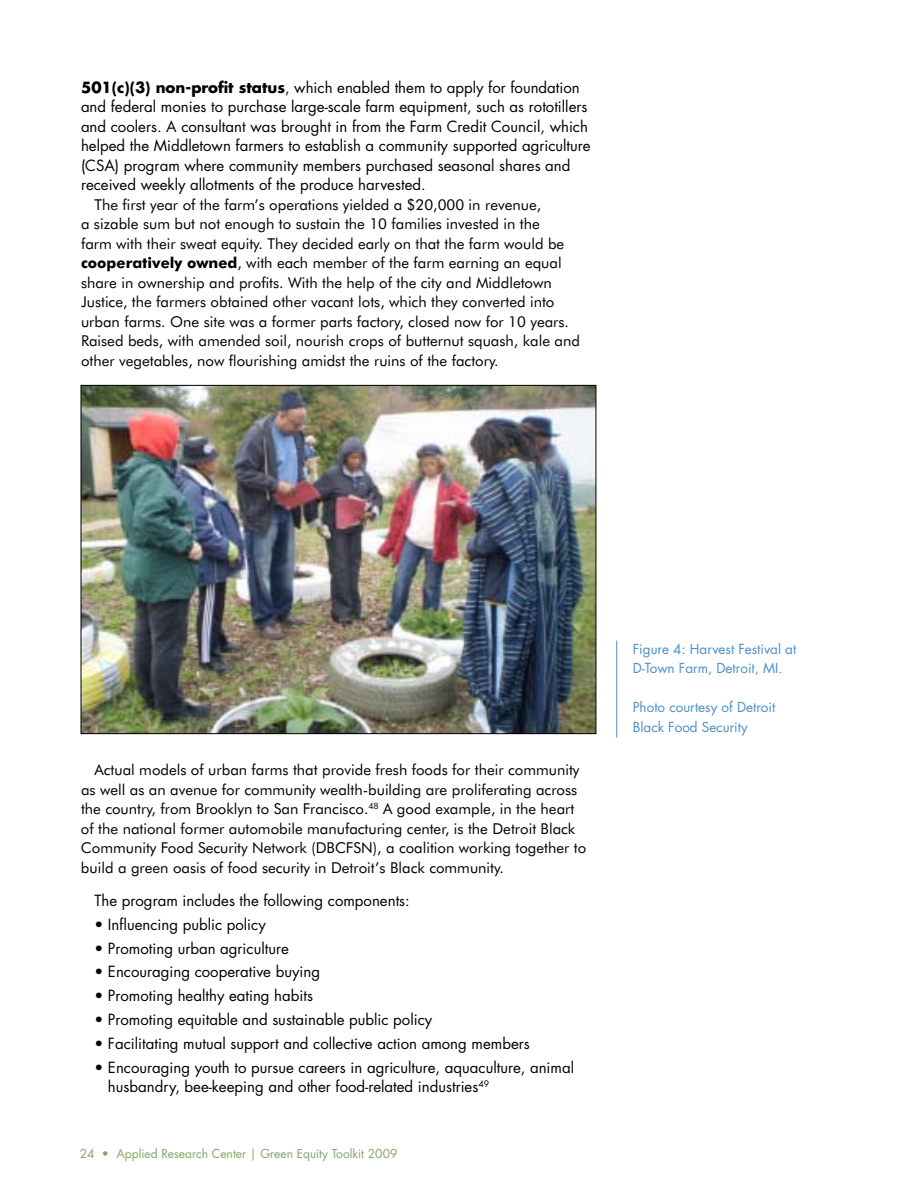
<style>
.page{position:relative;width:918px;height:1188px;background:#fff}
.page>*{position:absolute;margin:0;border:0;box-sizing:border-box;transform-origin:0 0}
.t1{font:15px/19.5px "Futura BT";color:#000}
.t2{font:15px/19.5px "Futura";color:#000}
.t3{font:13.5px/19.5px "Futura";color:#4b8fcc}
.t4{font:12px "Futura";color:#80a665}
.s1{font-weight:700}
</style>
<div class="page">
<img style="left:83px;top:387px;width:511px;height:345px">
<hr style="left:616px;top:641px;width:1px;height:97px;background:#4b8fcc">
<p class="t2" style="left:81px;top:78px;width:511px"><span class="s1">501(c)(3) non-profit status</span>, which enabled them to apply for foundation and federal monies to purchase large-scale farm equipment, such as rototillers and coolers. A consultant was brought in from the Farm Credit Council, which helped the Middletown farmers to establish a community supported agriculture (CSA) program where community members purchased seasonal shares and received weekly allotments of the produce harvested.</p>
<p class="t1" style="left:81px;top:195px;width:500px;text-indent:14px">The first year of the farm’s operations yielded a $20,000 in revenue,<br>a sizable sum but not enough to sustain the 10 families invested in the<br>farm with their sweat equity. They decided early on that the farm would be <span class="s1">cooperatively owned</span>, with each member of the farm earning an equal share in ownership and profits. With the help of the city and Middletown Justice, the farmers obtained other vacant lots, which they converted into urban farms. One site was a former parts factory, closed now for 10 years.<br>Raised beds, with amended soil, nourish crops of butternut squash, kale and other vegetables, now flourishing amidst the ruins of the factory.</p>
<p class="t1" style="left:81px;top:760px;width:507px;text-indent:14px">Actual models of urban farms that provide fresh foods for their community as well as an avenue for community wealth-building are proliferating across the country, from Brooklyn to San Francisco.<sup>48</sup> A good example, in the heart of the national former automobile manufacturing center, is the Detroit Black Community Food Security Network (DBCFSN), a coalition working together to build a green oasis of food security in Detroit’s Black community.</p>
<p class="t2" style="left:94px;top:891px;width:317px">The program includes the following components:</p>
<p class="t2" style="left:94px;top:915px;width:173px">• Influencing public policy</p>
<p class="t2" style="left:94px;top:939px;width:196px">• Promoting urban agriculture</p>
<p class="t2" style="left:94px;top:962px;width:227px">• Encouraging cooperative buying</p>
<p class="t2" style="left:94px;top:986px;width:220px">• Promoting healthy eating habits</p>
<p class="t2" style="left:94px;top:1010px;width:339px">• Promoting equitable and sustainable public policy</p>
<p class="t2" style="left:94px;top:1034px;width:437px">• Facilitating mutual support and collective action among members</p>
<p class="t2" style="left:108px;top:1058px;width:468px;text-indent:-14px">• Encouraging youth to pursue careers in agriculture, aquaculture, animal husbandry, bee-keeping and other food-related industries<sup>49</sup></p>
<p class="t4" style="left:80px;top:1146px;width:319px">24 • Applied Research Center | Green Equity Toolkit 2009</p>
<p class="t3" style="left:633px;top:639px;width:165px">Figure 4: Harvest Festival at<br>D-Town Farm, Detroit, MI.</p>
<p class="t3" style="left:633px;top:698px;width:144px">Photo courtesy of Detroit<br>Black Food Security</p>
</div>
